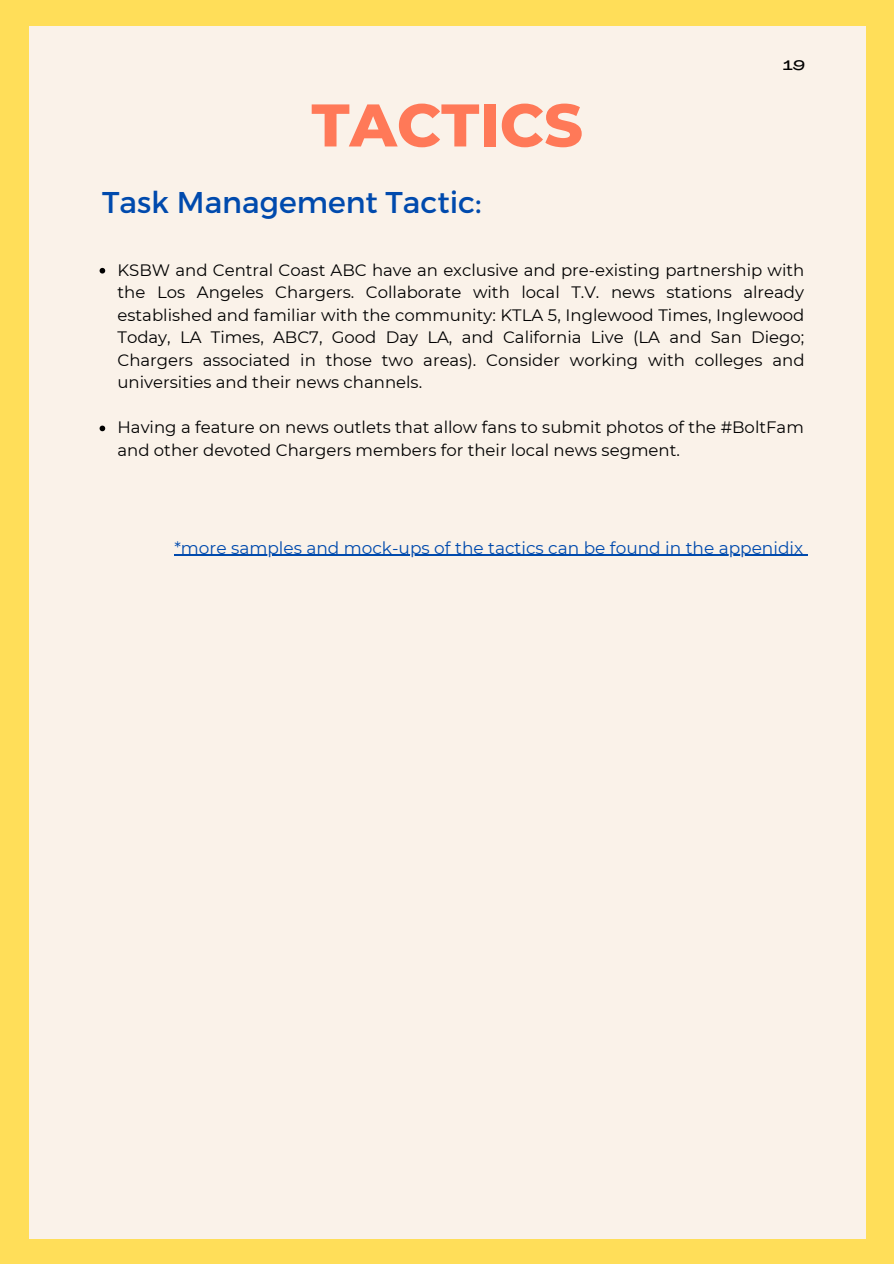
<style>
.page{position:relative;width:894px;height:1264px;background:#fff}
.page>*{position:absolute;margin:0;border:0;box-sizing:border-box;transform-origin:0 0}
.t1{font:800 60px "Montserrat";color:#ff7958}
.t2{font:30px "Montserrat";color:#004aad}
.t3{font:16.95px "Montserrat";color:#004aad}
.t4{font:16.5px/22.5px "Montserrat";color:#000;text-align:justify}
.t5{font:500 13.5px "Agrandir Grand";color:#000}
</style>
<div class="page">
<div style="left:0;top:0;width:893px;height:1263px;background:#ffde59"></div>
<div style="left:29px;top:26px;width:836px;height:1212px;background:#faf2e9"></div>
<svg style="left:99px;top:268px;width:6px;height:5px"></svg>
<svg style="left:99px;top:425px;width:6px;height:6px"></svg>
<hr style="left:174px;top:554px;width:628px;height:2px;background:#004aad">
<h1 class="t1" style="left:311px;top:88px;width:273px">TACTICS</h1>
<h2 class="t2" style="left:102px;top:182px;width:381px">Task Management Tactic:</h2>
<p class="t5" style="left:783px;top:60px;width:23px">19</p>
<p class="t4" style="left:117px;top:258px;width:688px">KSBW and Central Coast ABC have an exclusive and pre-existing partnership with the Los Angeles Chargers. Collaborate with local T.V. news stations already established and familiar with the community: KTLA 5, Inglewood Times, Inglewood Today, LA Times, ABC7, Good Day LA, and California Live (LA and San Diego; Chargers associated in those two areas). Consider working with colleges and universities and their news channels.</p>
<p class="t4" style="left:117px;top:416px;width:687px">Having a feature on news outlets that allow fans to submit photos of the #BoltFam and other devoted Chargers members for their local news segment.</p>
<p class="t3" style="left:174px;top:537px;width:630px">*more samples and mock-ups of the tactics can be found in the appenidix</p>
</div>
